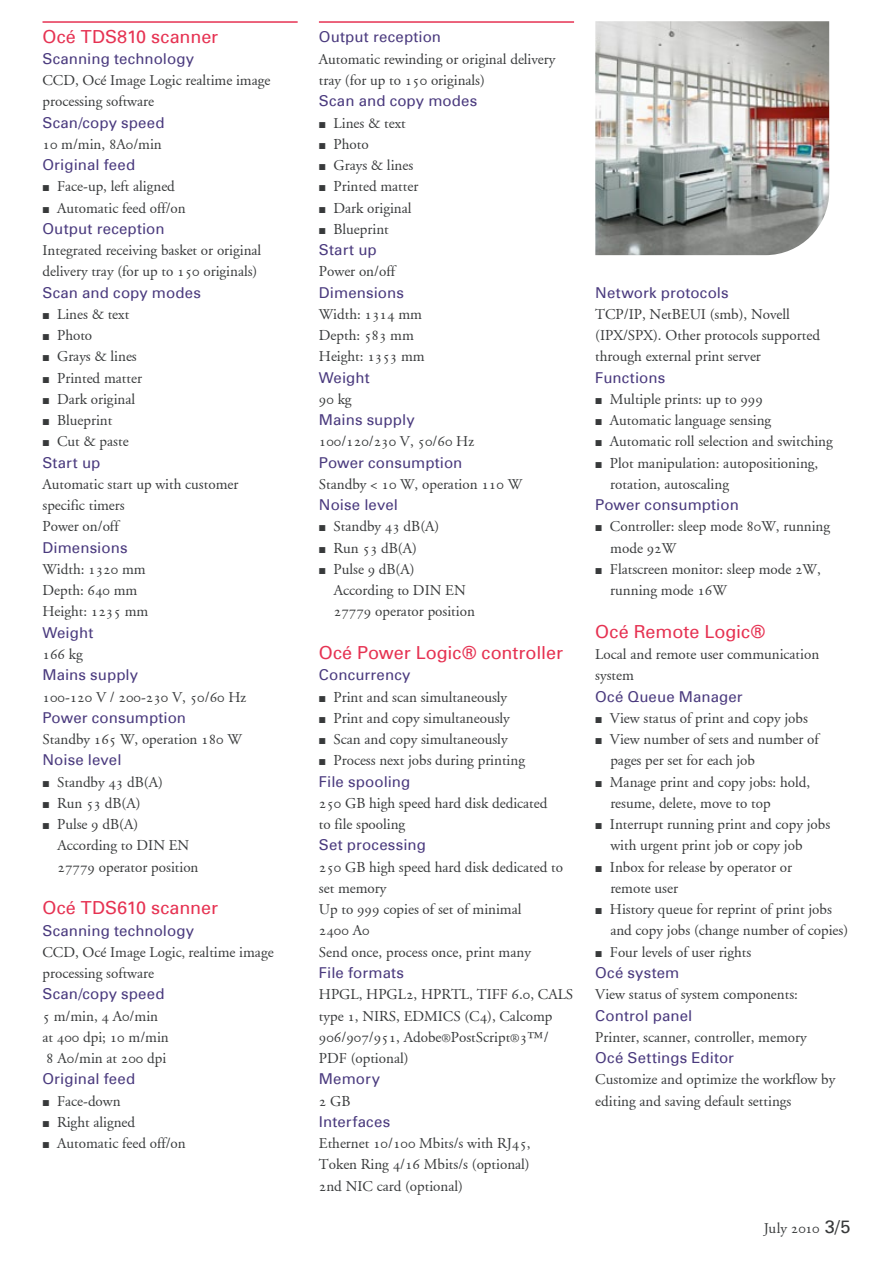
<style>
.page{position:relative;width:893px;height:1263px;background:#fff}
.page>*{position:absolute;margin:0;border:0;box-sizing:border-box;transform-origin:0 0}
.t1{font:18px "Univers 55";color:#e63252}
.t2{font:15px/21.3px "Oce Garamond";color:#383a3b}
.t3{font:15px "Univers 55";letter-spacing:.005em;color:#4a3a7e}
.s1{font-size:12px}
.s2{font-family:"Univers 55";font-size:18px}
</style>
<div class="page">
<hr style="left:43px;top:21px;width:255px;height:2px;background:#e63252">
<hr style="left:319px;top:21px;width:255px;height:2px;background:#e63252">
<img style="left:595px;top:21px;width:234px;height:234px">
<p class="t1" style="left:43px;top:25px;width:177px">Océ TDS810 scanner</p>
<p class="t3" style="left:43px;top:49px;width:153px">Scanning technology</p>
<p class="t2" style="left:43px;top:70px;width:229px">CCD, Océ Image Logic realtime image processing software</p>
<p class="t3" style="left:43px;top:113px;width:124px">Scan/copy speed</p>
<p class="t2" style="left:43px;top:133px;width:121px">10 m/min, 8A0/min</p>
<p class="t3" style="left:43px;top:155px;width:94px">Original feed</p>
<p class="t2" style="left:43px;top:176px;width:134px">• Face-up, left aligned</p>
<p class="t2" style="left:43px;top:197px;width:145px">• Automatic feed off/on</p>
<p class="t3" style="left:43px;top:219px;width:124px">Output reception</p>
<p class="t2" style="left:43px;top:240px;width:220px">Integrated receiving basket or original delivery tray (for up to 150 originals)</p>
<p class="t3" style="left:43px;top:283px;width:160px">Scan and copy modes</p>
<p class="t2" style="left:43px;top:303px;width:88px">• Lines &amp; text</p>
<p class="t2" style="left:43px;top:325px;width:51px">• Photo</p>
<p class="t2" style="left:43px;top:346px;width:96px">• Grays &amp; lines</p>
<p class="t2" style="left:43px;top:367px;width:101px">• Printed matter</p>
<p class="t2" style="left:43px;top:388px;width:94px">• Dark original</p>
<p class="t2" style="left:43px;top:410px;width:71px">• Blueprint</p>
<p class="t2" style="left:43px;top:431px;width:88px">• Cut &amp; paste</p>
<p class="t3" style="left:43px;top:453px;width:59px">Start up</p>
<p class="t2" style="left:43px;top:473px;width:197px">Automatic start up with customer specific timers<br>Power on/off</p>
<p class="t3" style="left:43px;top:538px;width:86px">Dimensions</p>
<p class="t2" style="left:43px;top:558px;width:107px">Width: 1320 mm<br>Depth: 640 mm<br>Height: 1235 mm</p>
<p class="t3" style="left:43px;top:623px;width:52px">Weight</p>
<p class="t2" style="left:43px;top:643px;width:42px">166 kg</p>
<p class="t3" style="left:43px;top:666px;width:97px">Mains supply</p>
<p class="t2" style="left:43px;top:686px;width:205px">100-120 V / 200-230 V, 50/60 Hz</p>
<p class="t3" style="left:43px;top:708px;width:145px">Power consumption</p>
<p class="t2" style="left:43px;top:728px;width:201px">Standby 165 W, operation 180 W</p>
<p class="t3" style="left:43px;top:751px;width:81px">Noise level</p>
<p class="t2" style="left:43px;top:771px;width:122px">• Standby 43 dB(A)</p>
<p class="t2" style="left:43px;top:792px;width:99px">• Run 53 dB(A)</p>
<p class="t2" style="left:58px;top:813px;width:142px;text-indent:-15px">• Pulse 9 dB(A)<br>According to DIN EN<br>27779 operator position</p>
<p class="t1" style="left:43px;top:897px;width:177px">Océ TDS610 scanner</p>
<p class="t3" style="left:43px;top:921px;width:153px">Scanning technology</p>
<p class="t2" style="left:43px;top:941px;width:233px">CCD, Océ Image Logic‚ realtime image processing software</p>
<p class="t3" style="left:43px;top:985px;width:124px">Scan/copy speed</p>
<p class="t2" style="left:43px;top:1005px;width:128px">5 m/min, 4 A0/min at 400 dpi; 10 m/min<br>8 A0/min at 200 dpi</p>
<p class="t3" style="left:43px;top:1070px;width:94px">Original feed</p>
<p class="t2" style="left:43px;top:1090px;width:80px">• Face-down</p>
<p class="t2" style="left:43px;top:1111px;width:94px">• Right aligned</p>
<p class="t2" style="left:43px;top:1132px;width:145px">• Automatic feed off/on</p>
<p class="t3" style="left:319px;top:28px;width:124px">Output reception</p>
<p class="t2" style="left:319px;top:48px;width:238px">Automatic rewinding or original delivery tray (for up to 150 originals)</p>
<p class="t3" style="left:319px;top:92px;width:160px">Scan and copy modes</p>
<p class="t2" style="left:319px;top:112px;width:88px">• Lines &amp; text</p>
<p class="t2" style="left:319px;top:133px;width:51px">• Photo</p>
<p class="t2" style="left:319px;top:154px;width:96px">• Grays &amp; lines</p>
<p class="t2" style="left:319px;top:176px;width:101px">• Printed matter</p>
<p class="t2" style="left:319px;top:197px;width:94px">• Dark original</p>
<p class="t2" style="left:319px;top:218px;width:71px">• Blueprint</p>
<p class="t3" style="left:319px;top:240px;width:59px">Start up</p>
<p class="t2" style="left:319px;top:261px;width:78px">Power on/off</p>
<p class="t3" style="left:319px;top:283px;width:86px">Dimensions</p>
<p class="t2" style="left:319px;top:303px;width:107px">Width: 1314 mm<br>Depth: 583 mm<br>Height: 1353 mm</p>
<p class="t3" style="left:319px;top:368px;width:52px">Weight</p>
<p class="t2" style="left:319px;top:388px;width:34px">90 kg</p>
<p class="t3" style="left:319px;top:410px;width:97px">Mains supply</p>
<p class="t2" style="left:319px;top:431px;width:157px">100/120/230 V, 50/60 Hz</p>
<p class="t3" style="left:319px;top:453px;width:145px">Power consumption</p>
<p class="t2" style="left:319px;top:473px;width:205px">Standby &lt; 10 W, operation 110 W</p>
<p class="t3" style="left:319px;top:495px;width:81px">Noise level</p>
<p class="t2" style="left:319px;top:516px;width:122px">• Standby 43 dB(A)</p>
<p class="t2" style="left:319px;top:537px;width:99px">• Run 53 dB(A)</p>
<p class="t2" style="left:334px;top:558px;width:142px;text-indent:-15px">• Pulse 9 dB(A)<br>According to DIN EN<br>27779 operator position</p>
<p class="t1" style="left:319px;top:641px;width:246px">Océ Power Logic® controller</p>
<p class="t3" style="left:319px;top:666px;width:93px">Concurrency</p>
<p class="t2" style="left:319px;top:686px;width:190px">• Print and scan simultaneously</p>
<p class="t2" style="left:319px;top:707px;width:192px">• Print and copy simultaneously</p>
<p class="t2" style="left:319px;top:729px;width:190px">• Scan and copy simultaneously</p>
<p class="t2" style="left:319px;top:750px;width:208px">• Process next jobs during printing</p>
<p class="t3" style="left:319px;top:772px;width:93px">File spooling</p>
<p class="t2" style="left:319px;top:792px;width:230px">250 GB high speed hard disk dedicated to file spooling</p>
<p class="t3" style="left:319px;top:836px;width:109px">Set processing</p>
<p class="t2" style="left:319px;top:856px;width:246px">250 GB high speed hard disk dedicated to set memory<br>Up to 999 copies of set of minimal<br>2400 A0<br>Send once, process once, print many</p>
<p class="t3" style="left:319px;top:963px;width:87px">File formats</p>
<p class="t2" style="left:319px;top:984px;width:256px">HPGL, HPGL2, HPRTL, TIFF 6.0, CALS type 1, NIRS, EDMICS (C4), Calcomp<br>906/907/951, Adobe<span class="s1">®</span>PostScript<span class="s1">®</span>3™/<br>PDF (optional)</p>
<p class="t3" style="left:319px;top:1070px;width:63px">Memory</p>
<p class="t2" style="left:319px;top:1090px;width:33px">2 GB</p>
<p class="t3" style="left:319px;top:1112px;width:73px">Interfaces</p>
<p class="t2" style="left:319px;top:1132px;width:213px;text-align:justify">Ethernet 10/100 Mbits/s with RJ45, Token Ring 4/16 Mbits/s (optional)<br>2nd NIC card (optional)</p>
<p class="t3" style="left:595px;top:283px;width:135px">Network protocols</p>
<p class="t2" style="left:595px;top:303px;width:226px">TCP/IP, NetBEUI (smb), Novell (IPX/SPX). Other protocols supported through external print server</p>
<p class="t3" style="left:595px;top:368px;width:71px">Functions</p>
<p class="t2" style="left:595px;top:388px;width:169px">• Multiple prints: up to 999</p>
<p class="t2" style="left:595px;top:410px;width:177px">• Automatic language sensing</p>
<p class="t2" style="left:595px;top:431px;width:239px">• Automatic roll selection and switching</p>
<p class="t2" style="left:610px;top:452px;width:209px;text-indent:-15px">• Plot manipulation: autopositioning, rotation, autoscaling</p>
<p class="t3" style="left:595px;top:495px;width:145px">Power consumption</p>
<p class="t2" style="left:610px;top:516px;width:221px;text-indent:-15px">• Controller: sleep mode 80W, running mode 92W</p>
<p class="t2" style="left:610px;top:558px;width:212px;text-indent:-15px">• Flatscreen monitor: sleep mode 2W, running mode 16W</p>
<p class="t1" style="left:595px;top:620px;width:171px">Océ Remote Logic®</p>
<p class="t2" style="left:595px;top:644px;width:225px">Local and remote user communication system</p>
<p class="t3" style="left:595px;top:687px;width:149px">Océ Queue Manager</p>
<p class="t2" style="left:595px;top:707px;width:214px">• View status of print and copy jobs</p>
<p class="t2" style="left:610px;top:729px;width:210px;text-indent:-15px">• View number of sets and number of pages per set for each job</p>
<p class="t2" style="left:610px;top:771px;width:201px;text-indent:-15px">• Manage print and copy jobs: hold, resume, delete, move to top</p>
<p class="t2" style="left:610px;top:814px;width:221px;text-indent:-15px">• Interrupt running print and copy jobs with urgent print job or copy job</p>
<p class="t2" style="left:610px;top:856px;width:183px;text-indent:-15px">• Inbox for release by operator or remote user</p>
<p class="t2" style="left:610px;top:899px;width:239px;text-indent:-15px">• History queue for reprint of print jobs and copy jobs (change number of copies)</p>
<p class="t2" style="left:595px;top:941px;width:158px">• Four levels of user rights</p>
<p class="t3" style="left:595px;top:963px;width:86px">Océ system</p>
<p class="t2" style="left:595px;top:984px;width:204px">View status of system components:</p>
<p class="t3" style="left:595px;top:1006px;width:99px">Control panel</p>
<p class="t2" style="left:595px;top:1026px;width:213px">Printer, scanner, controller, memory</p>
<p class="t3" style="left:595px;top:1048px;width:140px">Océ Settings Editor</p>
<p class="t2" style="left:595px;top:1069px;width:242px">Customize and optimize the workflow by editing and saving default settings</p>
<p class="t2" style="left:764px;top:1218px;width:88px">July 2010 <span class="s2">3/5</span></p>
</div>
